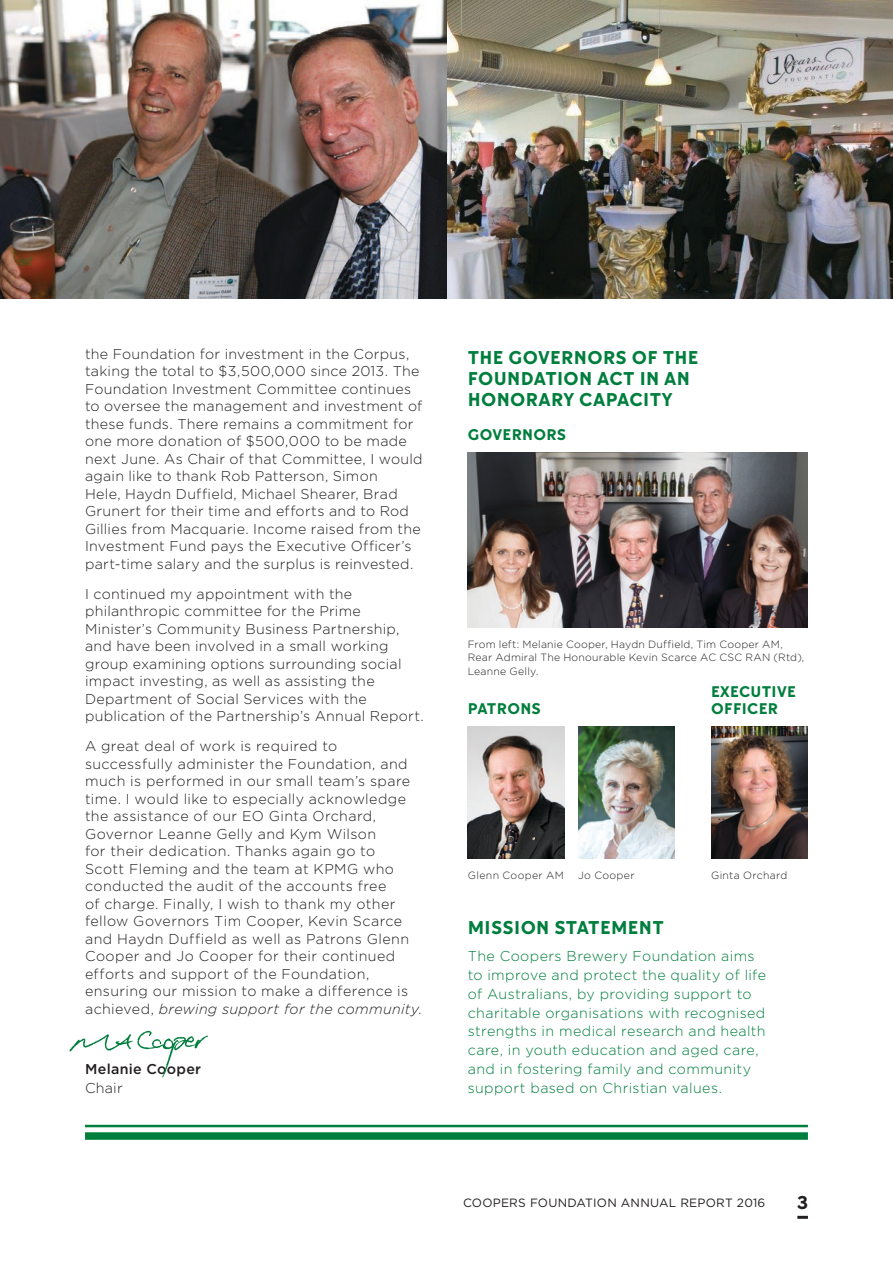
<style>
.page{position:relative;width:893px;height:1263px;background:#fff}
.page>*{position:absolute;margin:0;border:0;box-sizing:border-box;transform-origin:0 0}
.t1{font:700 18px/21px "Sparkling";letter-spacing:.02em;color:#007e3d}
.t2{font:700 18px "Sparkling";color:#231f20}
.t3{font:700 15px "Sparkling";letter-spacing:.02em;color:#007e3d}
.t4{font:300 14.25px/17.5px "Gotham HTF";letter-spacing:.02em;color:#231f20}
.t5{font:300 14.25px/18.8px "Gotham HTF";letter-spacing:.025em;color:#007e3d}
.t6{font:500 14.25px "Gotham HTF";letter-spacing:.02em;color:#231f20}
.t7{font:12px "Gotham HTF";letter-spacing:.02em;color:#231f20}
.t8{font:300 10.5px/13.5px "Gotham HTF";letter-spacing:.025em;color:#231f20}
.s1{font-style:italic}
</style>
<div class="page">
<svg style="left:797px;top:1216px;width:11px;height:3px"></svg>
<img style="left:0;top:0;width:893px;height:299px">
<div style="left:85px;top:1132px;width:723px;height:8px;background:#007e3d"></div>
<hr style="left:85px;top:1125px;width:723px;height:2px;background:#007e3d">
<img style="left:468px;top:453px;width:340px;height:174px">
<img style="left:468px;top:727px;width:97px;height:131px">
<img style="left:578px;top:727px;width:97px;height:131px">
<img style="left:711px;top:727px;width:97px;height:131px">
<img style="left:69px;top:1030px;width:139px;height:48px">
<p class="t4" style="left:85px;top:345px;width:339px">the Foundation for investment in the Corpus, taking the total to $3,500,000 since 2013. The Foundation Investment Committee continues to oversee the management and investment of these funds. There remains a commitment for one more donation of $500,000 to be made next June. As Chair of that Committee, I would again like to thank Rob Patterson, Simon<br>Hele, Haydn Duffield, Michael Shearer, Brad Grunert for their time and efforts and to Rod Gillies from Macquarie. Income raised from the Investment Fund pays the Executive Officer’s part-time salary and the surplus is reinvested.</p>
<p class="t4" style="left:85px;top:585px;width:340px">I continued my appointment with the philanthropic committee for the Prime Minister’s Community Business Partnership, and have been involved in a small working group examining options surrounding social impact investing, as well as assisting the Department of Social Services with the publication of the Partnership’s Annual Report.</p>
<p class="t4" style="left:85px;top:737px;width:339px">A great deal of work is required to successfully administer the Foundation, and much is performed in our small team’s spare time. I would like to especially acknowledge the assistance of our EO Ginta Orchard, Governor Leanne Gelly and Kym Wilson<br>for their dedication. Thanks again go to<br>Scott Fleming and the team at KPMG who conducted the audit of the accounts free<br>of charge. Finally, I wish to thank my other fellow Governors Tim Cooper, Kevin Scarce and Haydn Duffield as well as Patrons Glenn Cooper and Jo Cooper for their continued efforts and support of the Foundation, ensuring our mission to make a difference is achieved, <span class="s1">brewing support for the community.</span></p>
<p class="t6" style="left:85px;top:1061px;width:118px">Melanie Cooper</p>
<p class="t4" style="left:85px;top:1079px;width:39px">Chair</p>
<p class="t1" style="left:468px;top:347px;width:232px">THE GOVERNORS OF THE<br>FOUNDATION ACT IN AN<br>HONORARY CAPACITY</p>
<p class="t3" style="left:468px;top:428px;width:100px">GOVERNORS</p>
<p class="t8" style="left:468px;top:637px;width:338px">From left: Melanie Cooper, Haydn Duffield, Tim Cooper AM,<br>Rear Admiral The Honourable Kevin Scarce AC CSC RAN (Rtd),<br>Leanne Gelly.</p>
<p class="t3" style="left:711px;top:685px;width:86px">EXECUTIVE</p>
<p class="t3" style="left:468px;top:702px;width:75px">PATRONS</p>
<p class="t3" style="left:711px;top:702px;width:69px">OFFICER</p>
<p class="t8" style="left:468px;top:868px;width:98px">Glenn Cooper AM</p>
<p class="t8" style="left:578px;top:868px;width:58px">Jo Cooper</p>
<p class="t8" style="left:711px;top:868px;width:78px">Ginta Orchard</p>
<p class="t1" style="left:468px;top:917px;width:198px">MISSION STATEMENT</p>
<p class="t5" style="left:468px;top:947px;width:300px">The Coopers Brewery Foundation aims to improve and protect the quality of life of Australians, by providing support to charitable organisations with recognised strengths in medical research and health care, in youth education and aged care, and in fostering family and community support based on Christian values.</p>
<p class="t7" style="left:463px;top:1196px;width:304px">COOPERS FOUNDATION ANNUAL REPORT 2016</p>
<p class="t2" style="left:797px;top:1194px;width:12px">3</p>
</div>
